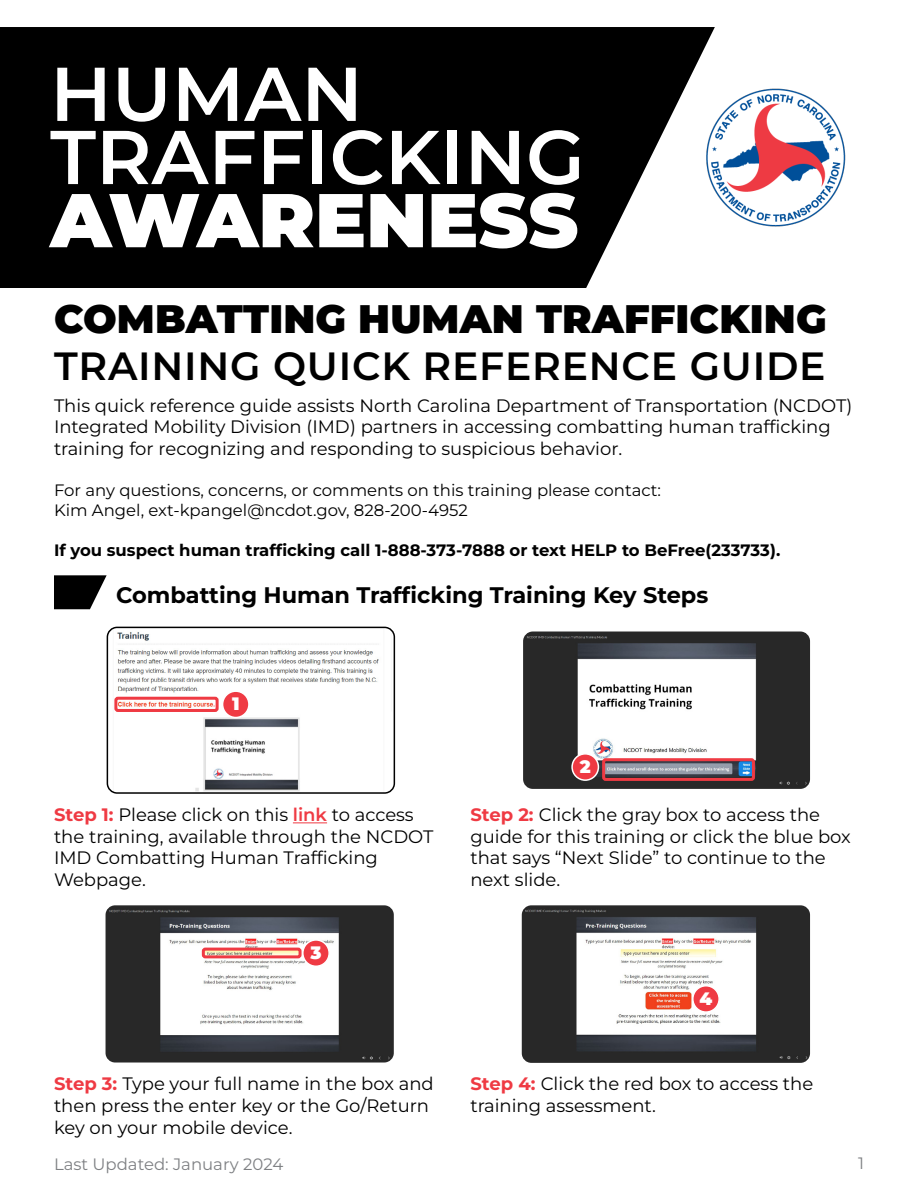
<style>
.page{position:relative;width:918px;height:1188px;background:#fff}
.page>*{position:absolute;margin:0;border:0;box-sizing:border-box;transform-origin:0 0}
.t1{font:600 76.05px/63.2px "Montserrat";color:#fff}
.t2{font:900 76.05px "Montserrat";color:#fff}
.t3{font:900 39.75px "Montserrat";letter-spacing:.005em;color:#000}
.t4{font:600 39.3px "Montserrat";letter-spacing:.02em;color:#000}
.t5{font:700 22.5px "Montserrat";color:#000}
.t6{font:18px/21.6px "Montserrat";color:#000}
.t7{font:900 18px "Montserrat";color:#fff}
.t8{font:16.5px/19.8px "Montserrat";color:#000}
.t9{font:700 16.5px "Montserrat";color:#000}
.t10{font:16.5px "Montserrat";color:#7e8083}
.s1{font-weight:700;color:#ef3a43}
.s2{font-weight:600;color:#ef3a43}
</style>
<div class="page">
<img style="left:107px;top:627px;width:287px;height:166px">
<div style="left:107px;top:627px;width:288px;height:167px;border:2px solid #000;border-radius:10px"></div>
<svg style="left:0;top:27px;width:715px;height:261px;background:#131313"></svg>
<img style="left:699px;top:81px;width:147px;height:153px">
<svg style="left:54px;top:575px;width:53px;height:34px"></svg>
<img style="left:523px;top:632px;width:287px;height:157px">
<img style="left:106px;top:905px;width:288px;height:158px">
<img style="left:522px;top:905px;width:288px;height:158px">
<div style="left:223px;top:691px;width:26px;height:27px;background:#ef3a43;border-radius:50%"></div>
<div style="left:222px;top:690px;width:28px;height:28px;border:2px solid #fff;border-radius:50%"></div>
<div style="left:572px;top:754px;width:26px;height:26px;background:#ef3a43;border-radius:50%"></div>
<div style="left:571px;top:753px;width:28px;height:28px;border:2px solid #fff;border-radius:50%"></div>
<hr style="left:293px;top:822px;width:34px;height:1px;background:#ef3a43">
<div style="left:303px;top:940px;width:26px;height:26px;background:#ef3a43;border-radius:50%"></div>
<div style="left:302px;top:939px;width:28px;height:28px;border:2px solid #fff;border-radius:50%"></div>
<div style="left:693px;top:986px;width:26px;height:26px;background:#ef3a43;border-radius:50%"></div>
<div style="left:692px;top:985px;width:28px;height:28px;border:2px solid #fff;border-radius:50%"></div>
<div style="left:602px;top:758px;width:153px;height:23px;border:3px solid #ef3a43;border-radius:2px"></div>
<div style="left:202px;top:948px;width:100px;height:10px;border:3px solid #ef3a43;border-radius:2px"></div>
<div style="left:114px;top:697px;width:105px;height:15px;border:3px solid #ef3a43;border-radius:2px"></div>
<h1 class="t1" style="left:50px;top:59px;width:536px">HUMAN<br>TRAFFICKING</h1>
<h1 class="t2" style="left:50px;top:163px;width:530px">AWARENESS</h1>
<h2 class="t3" style="left:54px;top:289px;width:774px">COMBATTING HUMAN TRAFFICKING</h2>
<h3 class="t4" style="left:54px;top:338px;width:773px">TRAINING QUICK REFERENCE GUIDE</h3>
<p class="t6" style="left:54px;top:394px;width:800px">This quick reference guide assists North Carolina Department of Transportation (NCDOT)<br>Integrated Mobility Division (IMD) partners in accessing combatting human trafficking training for recognizing and responding to suspicious behavior.</p>
<p class="t8" style="left:54px;top:480px;width:609px">For any questions, concerns, or comments on this training please contact:<br>Kim Angel, ext-kpangel@ncdot.gov, 828-200-4952</p>
<p class="t9" style="left:54px;top:538px;width:728px">If you suspect human trafficking call 1-888-373-7888 or text HELP to BeFree(233733).</p>
<p class="t5" style="left:116px;top:579px;width:594px">Combatting Human Trafficking Training Key Steps</p>
<p class="t7" style="left:232px;top:690px;width:9px">1</p>
<p class="t7" style="left:580px;top:753px;width:12px">2</p>
<p class="t6" style="left:54px;top:803px;width:381px"><span class="s1">Step 1:</span> Please click on this <span class="s2">link</span> to access the training, available through the NCDOT<br>IMD Combatting Human Trafficking<br>Webpage.</p>
<p class="t6" style="left:470px;top:803px;width:382px"><span class="s1">Step 2:</span> Click the gray box to access the guide for this training or click the blue box that says “Next Slide” to continue to the next slide.</p>
<p class="t7" style="left:310px;top:939px;width:13px">3</p>
<p class="t7" style="left:700px;top:985px;width:14px">4</p>
<p class="t6" style="left:54px;top:1073px;width:381px"><span class="s1">Step 3:</span> Type your full name in the box and then press the enter key or the Go/Return key on your mobile device.</p>
<p class="t6" style="left:470px;top:1073px;width:344px"><span class="s1">Step 4:</span> Click the red box to access the training assessment.</p>
<p class="t10" style="left:54px;top:1152px;width:231px">Last Updated: January 2024</p>
<p class="t10" style="left:858px;top:1152px;width:7px">1</p>
</div>
